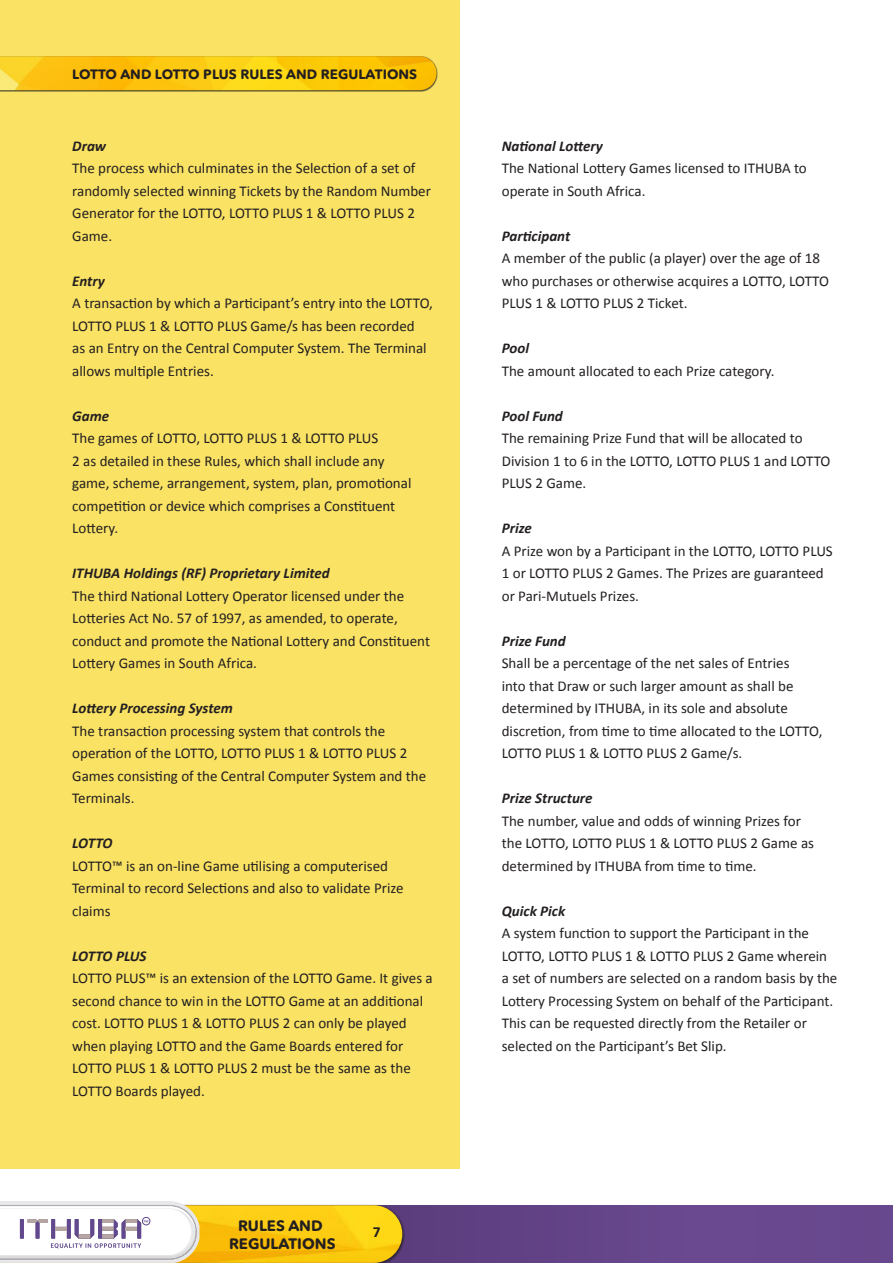
<style>
.page{position:relative;width:893px;height:1263px;background:#fff}
.page>*{position:absolute;margin:0;border:0;box-sizing:border-box;transform-origin:0 0}
.t1{font:700 15.45px "Calibri";color:#231f20}
.t2{font:15px/22.5px "Calibri";color:#231f20}
.t3{font:italic 700 15px "Calibri";color:#231f20}
.t4{font:700 15px/18px "Avenir Next Rounded Pro";color:#231f20;text-align:center}
.t5{font:italic 700 15px "Calibri";letter-spacing:-.02em;color:#231f20}
.t6{font:700 13.5px "Avenir Next Rounded Pro";letter-spacing:.005em;color:#231f20}
.t7{font:7.5px "Calibri";color:#62498e}
</style>
<div class="page">
<div style="left:0;top:0;width:459px;height:1169px;background:#f9e264"></div>
<div style="left:0;top:1205px;width:893px;height:58px;background:linear-gradient(to bottom,#654589,#654589)"></div>
<img style="left:199px;top:1205px;width:203px;height:58px">
<svg style="left:0;top:1201px;width:199px;height:62px"></svg>
<div style="left:0;top:56px;width:438px;height:35px;background:#231f20;opacity:.75"></div>
<img style="left:0;top:56px;width:437px;height:34px">
<p class="t6" style="left:72px;top:66px;width:346px">LOTTO AND LOTTO PLUS RULES AND REGULATIONS</p>
<p class="t3" style="left:72px;top:135px;width:35px">Draw</p>
<p class="t2" style="left:72px;top:156px;width:360px">The process which culminates in the Selection of a set of randomly selected winning Tickets by the Random Number Generator for the LOTTO, LOTTO PLUS 1 &amp; LOTTO PLUS 2<br>Game.</p>
<p class="t3" style="left:72px;top:270px;width:34px">Entry</p>
<p class="t2" style="left:72px;top:291px;width:362px">A transaction by which a Participant’s entry into the LOTTO, LOTTO PLUS 1 &amp; LOTTO PLUS Game/s has been recorded<br>as an Entry on the Central Computer System. The Terminal allows multiple Entries.</p>
<p class="t3" style="left:72px;top:405px;width:38px">Game</p>
<p class="t2" style="left:72px;top:426px;width:341px">The games of LOTTO, LOTTO PLUS 1 &amp; LOTTO PLUS<br>2 as detailed in these Rules, which shall include any game, scheme, arrangement, system, plan, promotional competition or device which comprises a Constituent Lottery.</p>
<p class="t3" style="left:72px;top:562px;width:259px">ITHUBA Holdings (RF) Proprietary Limited</p>
<p class="t2" style="left:72px;top:584px;width:359px">The third National Lottery Operator licensed under the Lotteries Act No. 57 of 1997, as amended, to operate, conduct and promote the National Lottery and Constituent Lottery Games in South Africa.</p>
<p class="t3" style="left:72px;top:697px;width:162px">Lottery Processing System</p>
<p class="t2" style="left:72px;top:719px;width:355px">The transaction processing system that controls the operation of the LOTTO, LOTTO PLUS 1 &amp; LOTTO PLUS 2<br>Games consisting of the Central Computer System and the Terminals.</p>
<p class="t3" style="left:72px;top:832px;width:42px">LOTTO</p>
<p class="t2" style="left:72px;top:854px;width:333px">LOTTO™ is an on-line Game utilising a computerised<br>Terminal to record Selections and also to validate Prize claims</p>
<p class="t5" style="left:72px;top:945px;width:76px">LOTTO PLUS</p>
<p class="t2" style="left:72px;top:966px;width:362px">LOTTO PLUS™ is an extension of the LOTTO Game. It gives a second chance to win in the LOTTO Game at an additional cost. LOTTO PLUS 1 &amp; LOTTO PLUS 2 can only be played when playing LOTTO and the Game Boards entered for LOTTO PLUS 1 &amp; LOTTO PLUS 2 must be the same as the LOTTO Boards played.</p>
<p class="t7" style="left:143px;top:1218px;width:7px">™</p>
<p class="t4" style="left:229px;top:1216px;width:108px">RULES AND<br>REGULATIONS</p>
<p class="t1" style="left:373px;top:1221px;width:9px">7</p>
<p class="t3" style="left:502px;top:135px;width:103px">National Lottery</p>
<p class="t2" style="left:502px;top:156px;width:307px">The National Lottery Games licensed to ITHUBA to operate in South Africa.</p>
<p class="t3" style="left:502px;top:225px;width:70px">Participant</p>
<p class="t2" style="left:502px;top:246px;width:329px">A member of the public (a player) over the age of 18 who purchases or otherwise acquires a LOTTO, LOTTO<br>PLUS 1 &amp; LOTTO PLUS 2 Ticket.</p>
<p class="t3" style="left:502px;top:337px;width:29px">Pool</p>
<p class="t2" style="left:502px;top:359px;width:274px">The amount allocated to each Prize category.</p>
<p class="t3" style="left:502px;top:405px;width:63px">Pool Fund</p>
<p class="t2" style="left:502px;top:426px;width:330px">The remaining Prize Fund that will be allocated to<br>Division 1 to 6 in the LOTTO, LOTTO PLUS 1 and LOTTO<br>PLUS 2 Game.</p>
<p class="t3" style="left:502px;top:517px;width:32px">Prize</p>
<p class="t2" style="left:502px;top:539px;width:333px">A Prize won by a Participant in the LOTTO, LOTTO PLUS<br>1 or LOTTO PLUS 2 Games. The Prizes are guaranteed or Pari-Mutuels Prizes.</p>
<p class="t3" style="left:502px;top:630px;width:65px">Prize Fund</p>
<p class="t2" style="left:502px;top:651px;width:322px">Shall be a percentage of the net sales of Entries<br>into that Draw or such larger amount as shall be determined by ITHUBA, in its sole and absolute discretion, from time to time allocated to the LOTTO, LOTTO PLUS 1 &amp; LOTTO PLUS 2 Game/s.</p>
<p class="t3" style="left:502px;top:787px;width:92px">Prize Structure</p>
<p class="t2" style="left:502px;top:809px;width:314px">The number, value and odds of winning Prizes for the LOTTO, LOTTO PLUS 1 &amp; LOTTO PLUS 2 Game as determined by ITHUBA from time to time.</p>
<p class="t3" style="left:502px;top:900px;width:65px">Quick Pick</p>
<p class="t2" style="left:502px;top:921px;width:337px">A system function to support the Participant in the LOTTO, LOTTO PLUS 1 &amp; LOTTO PLUS 2 Game wherein a set of numbers are selected on a random basis by the Lottery Processing System on behalf of the Participant.<br>This can be requested directly from the Retailer or selected on the Participant’s Bet Slip.</p>
</div>
